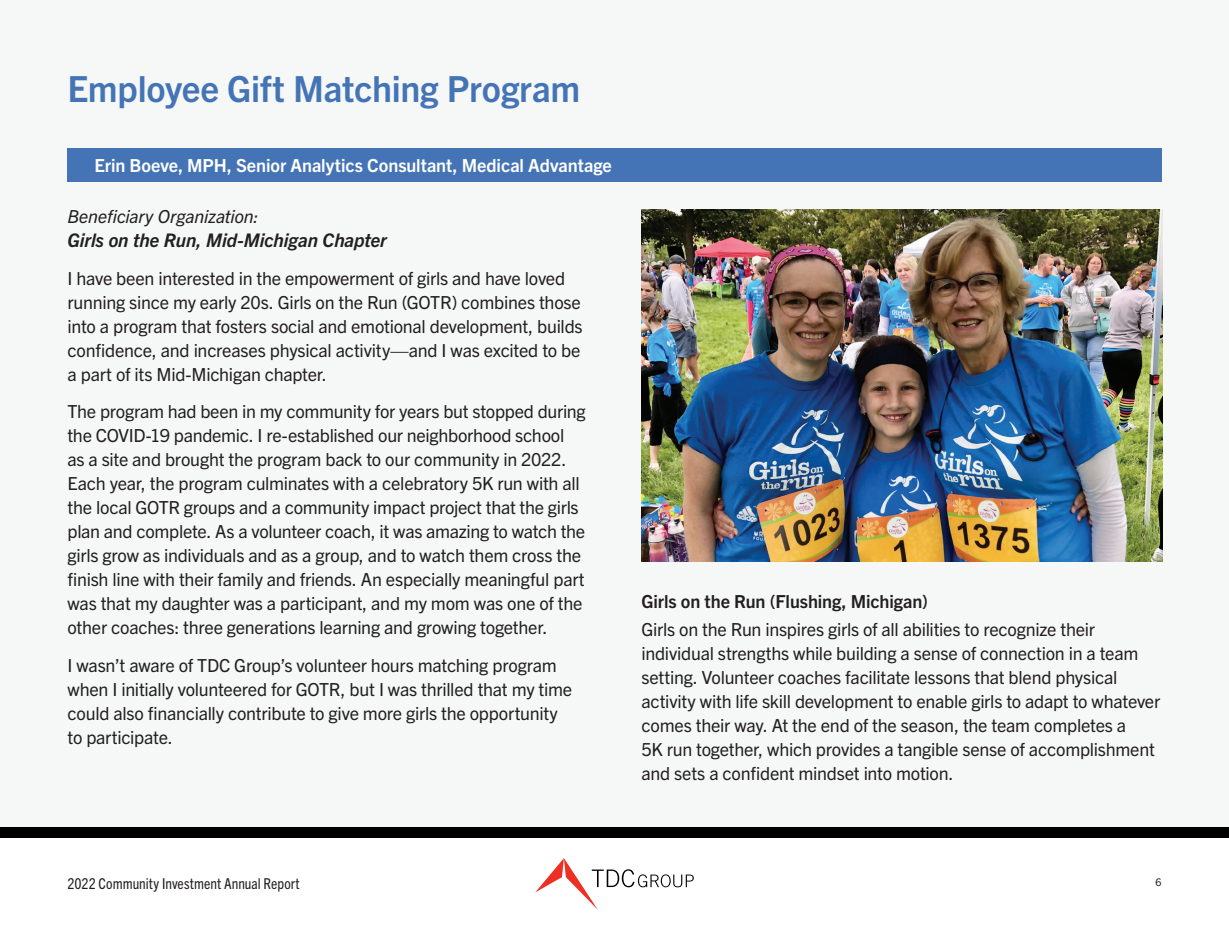
<style>
.page{position:relative;width:1229px;height:932px;background:#fff}
.page>*{position:absolute;margin:0;border:0;box-sizing:border-box;transform-origin:0 0}
.t1{font:700 36px "Trade Gothic Next LT Pro";letter-spacing:-.01em;color:#4574b6}
.t2{font:italic 700 18.75px "Trade Gothic Next LT Pro";letter-spacing:-.005em;color:#231f20}
.t3{font:18px/24px "Trade Gothic Next LT Pro";letter-spacing:-.015em;color:#231f20}
.t4{font:700 18px "Trade Gothic Next LT Pro";letter-spacing:-.005em;color:#fff}
.t5{font:700 18px "Trade Gothic Next LT Pro";letter-spacing:-.005em;color:#231f20}
.t6{font:italic 18px "Trade Gothic Next LT Pro";letter-spacing:-.01em;color:#231f20}
.t7{font:condensed 15px "Trade Gothic Next LT Pro";color:#231f20}
.t8{font:10.5px "Trade Gothic Next LT Pro";color:#231f20}
</style>
<div class="page">
<div style="left:0;top:0;width:1228px;height:826px;background:#f6f8f8"></div>
<div style="left:68px;top:148px;width:1094px;height:34px;background:#4574b6"></div>
<div style="left:0;top:826px;width:1228px;height:11px;background:#000"></div>
<svg style="left:535px;top:858px;width:159px;height:51px"></svg>
<img style="left:641px;top:209px;width:521px;height:352px">
<h1 class="t1" style="left:68px;top:64px;width:514px">Employee Gift Matching Program</h1>
<p class="t4" style="left:94px;top:152px;width:519px">Erin Boeve, MPH, Senior Analytics Consultant, Medical Advantage</p>
<p class="t6" style="left:68px;top:204px;width:192px">Beneficiary Organization:</p>
<p class="t2" style="left:68px;top:227px;width:321px">Girls on the Run, Mid-Michigan Chapter</p>
<p class="t3" style="left:68px;top:265px;width:516px">I have been interested in the empowerment of girls and have loved running since my early 20s. Girls on the Run (GOTR) combines those into a program that fosters social and emotional development, builds confidence, and increases physical activity—and I was excited to be a part of its Mid-Michigan chapter.</p>
<p class="t3" style="left:68px;top:398px;width:520px">The program had been in my community for years but stopped during the COVID-19 pandemic. I re-established our neighborhood school as a site and brought the program back to our community in 2022.<br>Each year, the program culminates with a celebratory 5K run with all the local GOTR groups and a community impact project that the girls plan and complete. As a volunteer coach, it was amazing to watch the girls grow as individuals and as a group, and to watch them cross the finish line with their family and friends. An especially meaningful part was that my daughter was a participant, and my mom was one of the other coaches: three generations learning and growing together.</p>
<p class="t3" style="left:68px;top:652px;width:506px">I wasn’t aware of TDC Group’s volunteer hours matching program when I initially volunteered for GOTR, but I was thrilled that my time could also financially contribute to give more girls the opportunity to participate.</p>
<p class="t5" style="left:641px;top:588px;width:288px">Girls on the Run (Flushing, Michigan)</p>
<p class="t3" style="left:641px;top:616px;width:520px">Girls on the Run inspires girls of all abilities to recognize their individual strengths while building a sense of connection in a team setting. Volunteer coaches facilitate lessons that blend physical activity with life skill development to enable girls to adapt to whatever comes their way. At the end of the season, the team completes a<br>5K run together, which provides a tangible sense of accomplishment and sets a confident mindset into motion.</p>
<p class="t7" style="left:68px;top:873px;width:234px">2022 Community Investment Annual Report</p>
<p class="t8" style="left:1155px;top:874px;width:8px">6</p>
</div>
